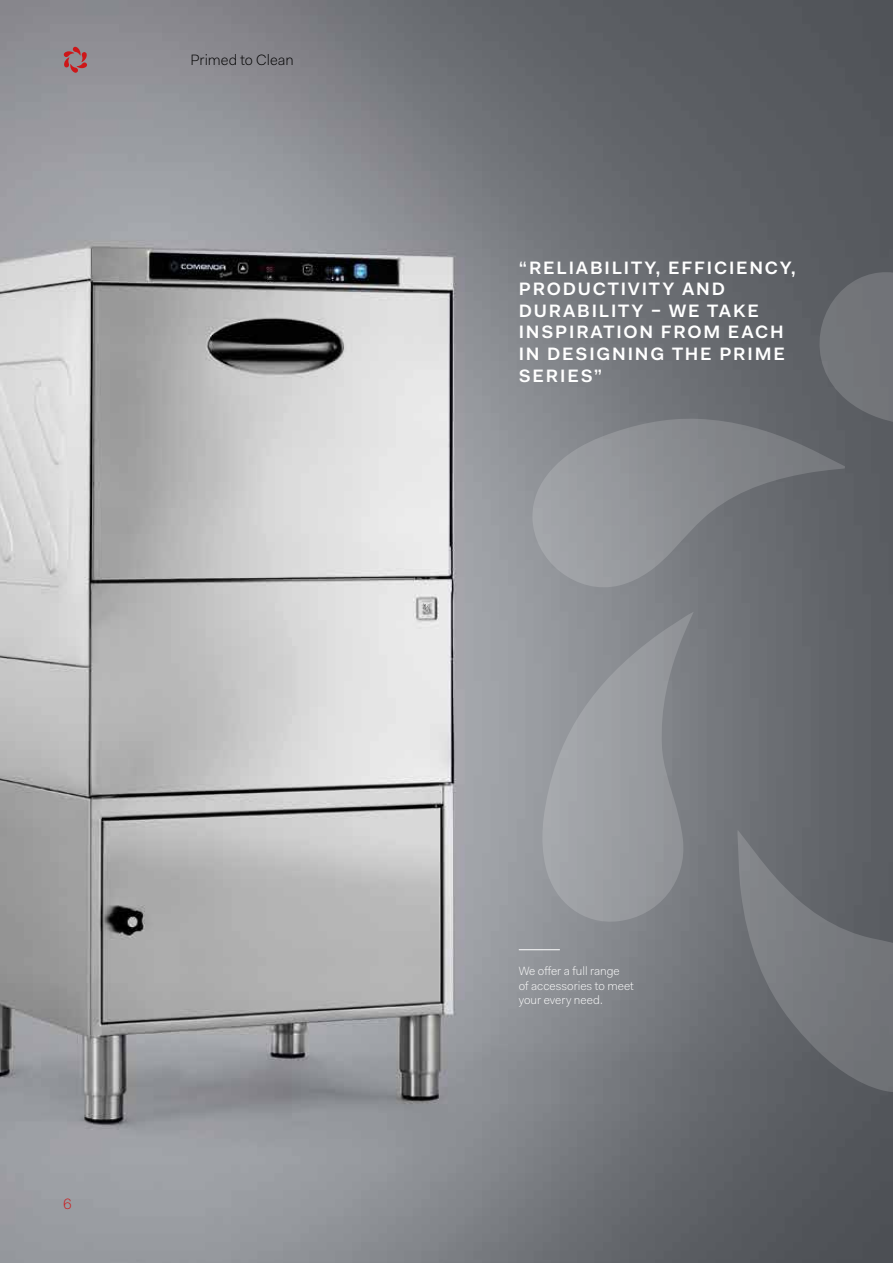
<style>
.page{position:relative;width:893px;height:1263px;background:#fff}
.page>*{position:absolute;margin:0;border:0;box-sizing:border-box;transform-origin:0 0}
.t1{font:600 18px/21.6px "Fakt Pro";letter-spacing:.1em;color:#fff}
.t2{font:300 15px "Fakt Pro";color:#000}
.t3{font:300 15px "Fakt Pro";color:#cd1719}
.t4{font:300 12px/14.4px "Fakt Pro";color:#fff}
</style>
<div class="page">
<img style="left:0;top:0;width:893px;height:1263px">
<svg style="left:737px;top:830px;width:156px;height:264px;background:#6c6e73"></svg>
<svg style="left:801px;top:271px;width:92px;height:264px;background:#65686c"></svg>
<svg style="left:532px;top:417px;width:313px;height:179px;background:#808387"></svg>
<svg style="left:539px;top:612px;width:155px;height:313px;background:#93969b"></svg>
<hr style="left:519px;top:949px;width:41px;height:1px;background:#fff">
<svg style="left:64px;top:47px;width:23px;height:26px"></svg>
<p class="t2" style="left:190px;top:50px;width:105px">Primed to Clean</p>
<p class="t1" style="left:519px;top:256px;width:279px">“RELIABILITY, EFFICIENCY,<br>PRODUCTIVITY AND<br>DURABILITY – WE TAKE<br>INSPIRATION FROM EACH<br>IN DESIGNING THE PRIME<br>SERIES”</p>
<p class="t3" style="left:63px;top:1194px;width:10px">6</p>
<p class="t4" style="left:519px;top:964px;width:117px">We offer a full range<br>of accessories to meet your every need.</p>
</div>
